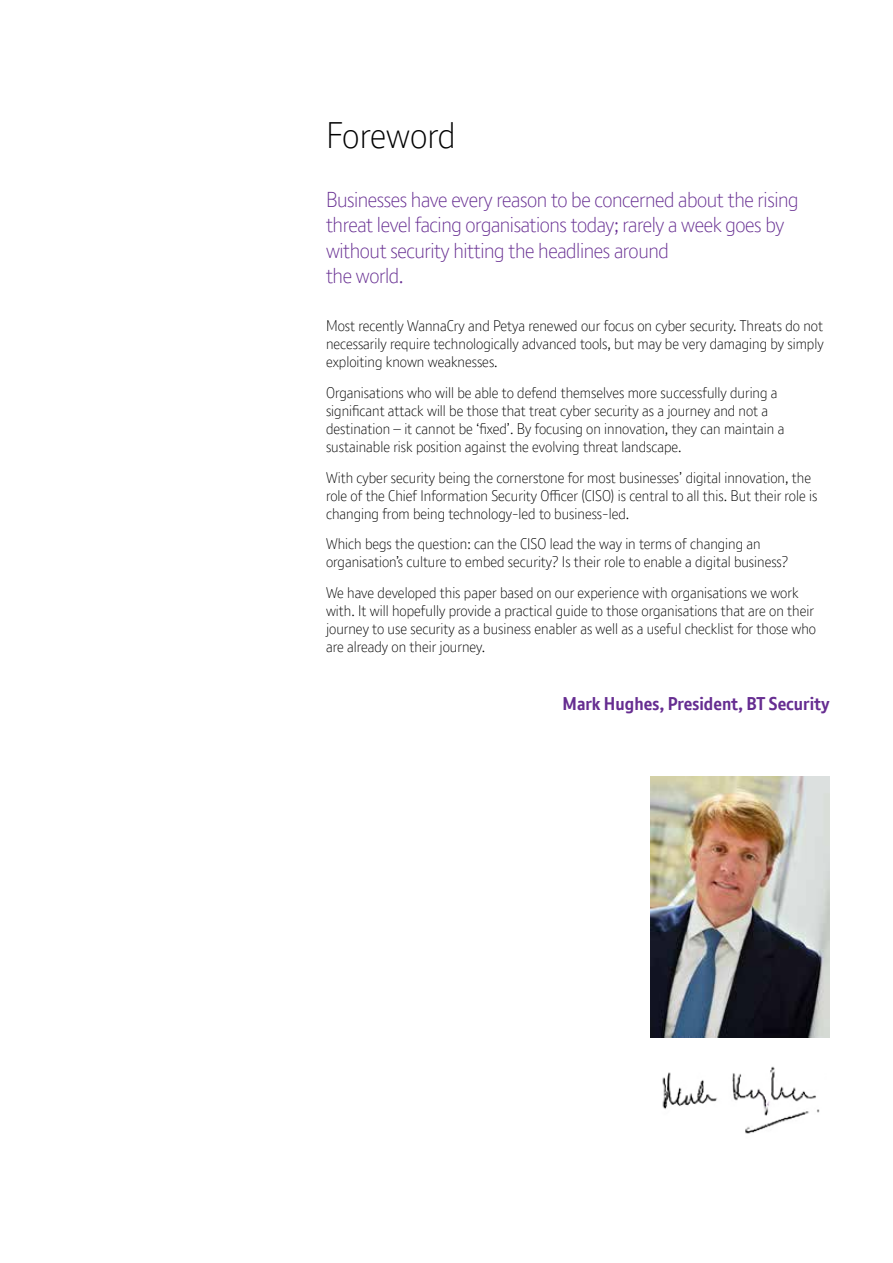
<style>
.page{position:relative;width:893px;height:1263px;background:#fff}
.page>*{position:absolute;margin:0;border:0;box-sizing:border-box;transform-origin:0 0}
.t1{font:300 36px "BT Font";color:#000}
.t2{font:300 21px/25.5px "BT Font";letter-spacing:-.02em;color:#662d91}
.t3{font:700 18px "BT Font";color:#662d91}
.t4{font:300 15px/18px "BT Font";color:#000}
</style>
<div class="page">
<img style="left:651px;top:776px;width:178px;height:261px">
<img style="left:662px;top:1066px;width:158px;height:68px">
<h1 class="t1" style="left:326px;top:112px;width:131px">Foreword</h1>
<h2 class="t2" style="left:326px;top:186px;width:474px">Businesses have every reason to be concerned about the rising threat level facing organisations today; rarely a week goes by without security hitting the headlines around<br>the world.</h2>
<p class="t4" style="left:326px;top:316px;width:499px;text-align:justify">Most recently WannaCry and Petya renewed our focus on cyber security. Threats do not necessarily require technologically advanced tools, but may be very damaging by simply exploiting known weaknesses.</p>
<p class="t4" style="left:326px;top:383px;width:460px">Organisations who will be able to defend themselves more successfully during a significant attack will be those that treat cyber security as a journey and not a destination – it cannot be ‘fixed’. By focusing on innovation, they can maintain a sustainable risk position against the evolving threat landscape.</p>
<p class="t4" style="left:326px;top:468px;width:493px">With cyber security being the cornerstone for most businesses’ digital innovation, the role of the Chief Information Security Officer (CISO) is central to all this. But their role is changing from being technology-led to business-led.</p>
<p class="t4" style="left:326px;top:535px;width:464px">Which begs the question: can the CISO lead the way in terms of changing an organisation’s culture to embed security? Is their role to enable a digital business?</p>
<p class="t4" style="left:326px;top:583px;width:492px">We have developed this paper based on our experience with organisations we work with. It will hopefully provide a practical guide to those organisations that are on their journey to use security as a business enabler as well as a useful checklist for those who are already on their journey.</p>
<p class="t3" style="left:563px;top:692px;width:269px">Mark Hughes, President, BT Security</p>
</div>
